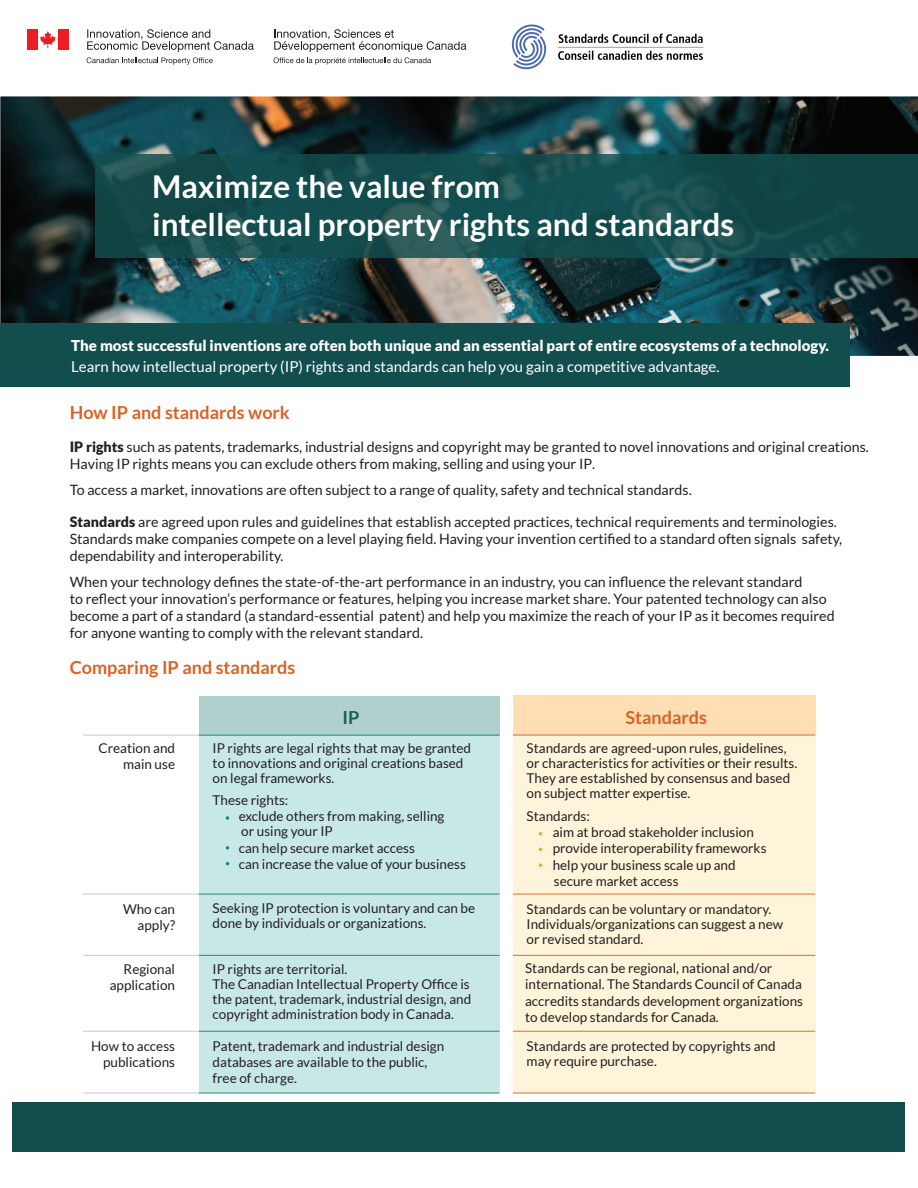
<style>
.page{position:relative;width:918px;height:1188px;background:#fff}
.page>*{position:absolute;margin:0;border:0;box-sizing:border-box;transform-origin:0 0}
.t1{font:700 31.5px/37.8px "Lato";color:#fff}
.t2{font:700 18px "Lato";color:#db6226}
.t3{font:700 18px "Lato";color:#195e5c}
.t4{font:900 15px "Lato";color:#fff}
.t5{font:15px "Lato";color:#fff}
.t6{font:14.25px/17.1px "Lato";color:#231f20}
.t7{font:13.5px/15px "Lato";color:#231f20}
.s1{font-weight:900}
</style>
<div class="page">
<img style="left:0;top:97px;width:918px;height:259px">
<svg style="left:40px;top:31px;width:16px;height:17px"></svg>
<div style="left:27px;top:30px;width:11px;height:20px;background:#ee1d23"></div>
<div style="left:58px;top:30px;width:10px;height:20px;background:#ee1d23"></div>
<svg style="left:87px;top:29px;width:167px;height:36px"></svg>
<svg style="left:274px;top:29px;width:192px;height:36px"></svg>
<div style="left:95px;top:155px;width:823px;height:103px;background:#134e4f"></div>
<div style="left:13px;top:1102px;width:892px;height:50px;background:#134e4f"></div>
<div style="left:199px;top:696px;width:301px;height:396px;background:#c8e8e7"></div>
<div style="left:513px;top:696px;width:302px;height:396px;background:#fef4d9"></div>
<div style="left:199px;top:697px;width:301px;height:39px;background:#b0d0ce"></div>
<div style="left:513px;top:696px;width:302px;height:39px;background:#fedeb2"></div>
<div style="left:0;top:324px;width:849px;height:63px;background:#134e4f"></div>
<svg style="left:226px;top:816px;width:3px;height:4px"></svg>
<svg style="left:226px;top:846px;width:3px;height:4px"></svg>
<svg style="left:539px;top:832px;width:3px;height:4px"></svg>
<svg style="left:539px;top:863px;width:3px;height:4px"></svg>
<hr style="left:199px;top:735px;width:300px;height:1px;background:#26887b">
<hr style="left:513px;top:735px;width:302px;height:1px;background:#dd7226">
<hr style="left:199px;top:894px;width:300px;height:1px;background:#26887b">
<hr style="left:513px;top:894px;width:302px;height:1px;background:#dd7226">
<hr style="left:199px;top:955px;width:300px;height:1px;background:#26887b">
<hr style="left:513px;top:955px;width:302px;height:1px;background:#dd7226">
<hr style="left:199px;top:1031px;width:300px;height:1px;background:#26887b">
<hr style="left:513px;top:1031px;width:302px;height:1px;background:#dd7226">
<hr style="left:199px;top:1093px;width:301px;height:1px;background:#26887b">
<hr style="left:513px;top:1093px;width:302px;height:1px;background:#dd7226">
<hr style="left:83px;top:735px;width:116px;height:1px;background:#c9c8c8">
<hr style="left:83px;top:894px;width:116px;height:1px;background:#c9c8c8">
<hr style="left:83px;top:955px;width:116px;height:1px;background:#c9c8c8">
<hr style="left:83px;top:1031px;width:116px;height:1px;background:#c9c8c8">
<hr style="left:83px;top:1093px;width:116px;height:1px;background:#c9c8c8">
<img style="left:511px;top:24px;width:193px;height:46px">
<h1 class="t1" style="left:152px;top:167px;width:583px">Maximize the value from<br>intellectual property rights and standards</h1>
<p class="t4" style="left:71px;top:336px;width:759px">The most successful inventions are often both unique and an essential part of entire ecosystems of a technology.</p>
<p class="t5" style="left:71px;top:358px;width:650px">Learn how intellectual property (IP) rights and standards can help you gain a competitive advantage.</p>
<h2 class="t2" style="left:70px;top:402px;width:222px">How IP and standards work</h2>
<p class="t6" style="left:70px;top:438px;width:801px"><span class="s1">IP rights</span> such as patents, trademarks, industrial designs and copyright may be granted to novel innovations and original creations.<br>Having IP rights means you can exclude others from making, selling and using your IP.</p>
<p class="t6" style="left:70px;top:481px;width:623px">To access a market, innovations are often subject to a range of quality, safety and technical standards.</p>
<p class="t6" style="left:70px;top:513px;width:774px"><span class="s1">Standards</span> are agreed upon rules and guidelines that establish accepted practices, technical requirements and terminologies.<br>Standards make companies compete on a level playing field. Having your invention certified to a standard often signals safety, dependability and interoperability.</p>
<p class="t6" style="left:70px;top:573px;width:766px">When your technology defines the state-of-the-art performance in an industry, you can influence the relevant standard<br>to reflect your innovation’s performance or features, helping you increase market share. Your patented technology can also become a part of a standard (a standard-essential patent) and help you maximize the reach of your IP as it becomes required for anyone wanting to comply with the relevant standard.</p>
<h2 class="t2" style="left:70px;top:657px;width:227px">Comparing IP and standards</h2>
<h2 class="t3" style="left:342px;top:707px;width:18px">IP</h2>
<h2 class="t2" style="left:626px;top:707px;width:83px">Standards</h2>
<p class="t7" style="left:98px;top:740px;width:78px;line-height:16.2px;text-align:right">Creation and main use</p>
<p class="t7" style="left:213px;top:740px;width:260px">IP rights are legal rights that may be granted to innovations and original creations based on legal frameworks.</p>
<p class="t7" style="left:239px;top:792px;width:229px;line-height:15.9px;text-indent:-26px">These rights:<br>exclude others from making, selling<br>or using your IP<br>can help secure market access<br>can increase the value of your business</p>
<p class="t7" style="left:123px;top:901px;width:54px;line-height:16.2px;text-align:right">Who can apply?</p>
<p class="t7" style="left:110px;top:961px;width:67px;line-height:16.2px;text-align:right">Regional application</p>
<p class="t7" style="left:213px;top:901px;width:264px">Seeking IP protection is voluntary and can be done by individuals or organizations.</p>
<p class="t7" style="left:213px;top:962px;width:260px">IP rights are territorial.<br>The Canadian Intellectual Property Office is the patent, trademark, industrial design, and copyright administration body in Canada.</p>
<p class="t7" style="left:213px;top:1037px;width:233px;line-height:16.4px">Patent, trademark and industrial design databases are available to the public, free of charge.</p>
<p class="t7" style="left:91px;top:1038px;width:86px;line-height:16.2px;text-align:right">How to access publications</p>
<p class="t7" style="left:527px;top:741px;width:272px">Standards are agreed-upon rules, guidelines, or characteristics for activities or their results.<br>They are established by consensus and based on subject matter expertise.</p>
<p class="t7" style="left:553px;top:808px;width:215px;line-height:16.2px;text-indent:-26px">Standards:<br>aim at broad stakeholder inclusion provide interoperability frameworks help your business scale up and secure market access</p>
<p class="t7" style="left:527px;top:901px;width:258px">Standards can be voluntary or mandatory.<br>Individuals/organizations can suggest a new or revised standard.</p>
<p class="t7" style="left:525px;top:960px;width:279px;line-height:16.2px">Standards can be regional, national and/or international. The Standards Council of Canada accredits standards development organizations to develop standards for Canada.</p>
<p class="t7" style="left:527px;top:1039px;width:251px">Standards are protected by copyrights and may require purchase.</p>
</div>
